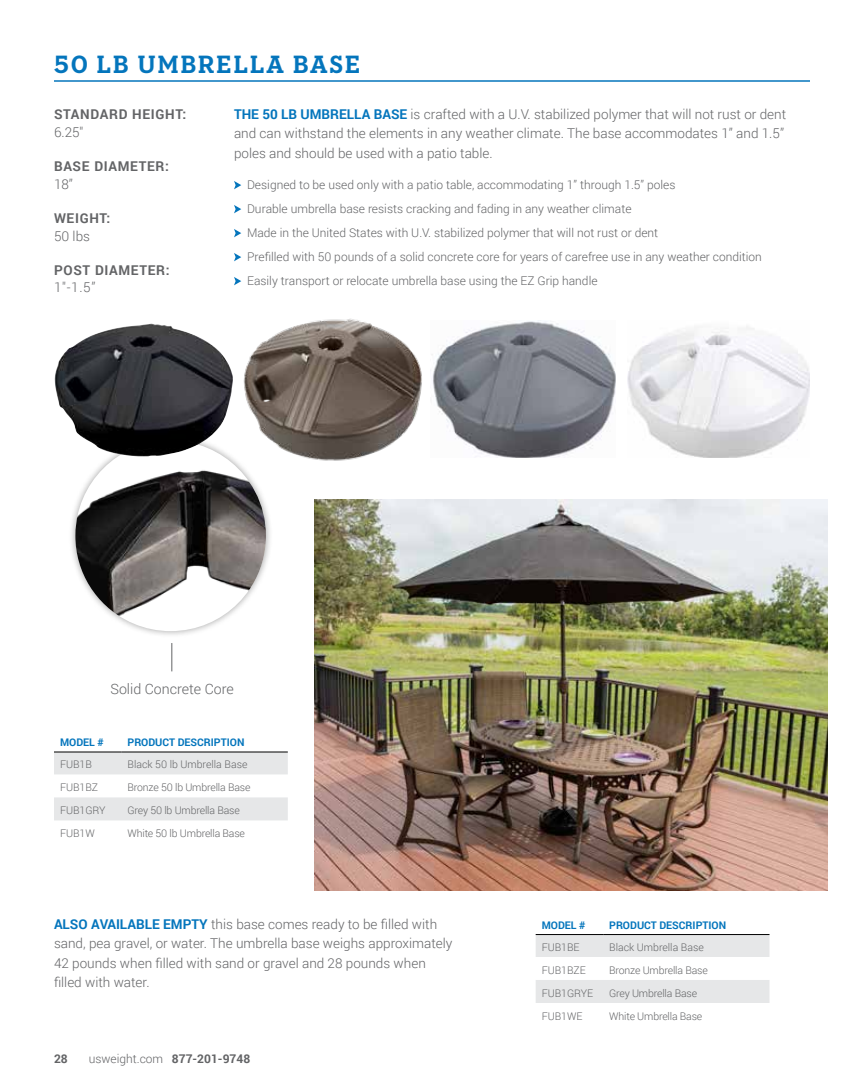
<style>
.page{position:relative;width:864px;height:1080px;background:#fff}
.page>*{position:absolute;margin:0;border:0;box-sizing:border-box;transform-origin:0 0}
.t1{font:700 25.5px "Neutraface Slab Text";letter-spacing:.06em;color:#0475bc}
.t2{font:300 14.25px "Roboto";color:#636466}
.t3{font:300 13.5px/19.5px "Roboto";color:#636466}
.t4{font:700 13.5px "Roboto";letter-spacing:.05em;color:#636466}
.t5{font:300 12px/24px "Roboto";color:#636466}
.t6{font:700 12px "Roboto";color:#636466}
.t7{font:300 10.5px "Roboto";letter-spacing:-.015em;color:#636466}
.t8{font:700 10.5px "Roboto";color:#0475bc}
.s1{font-weight:700;color:#0475bc}
.s2{font-weight:700}
</style>
<div class="page">
<svg style="left:234px;top:181px;width:7px;height:8px"></svg>
<svg style="left:234px;top:205px;width:7px;height:8px"></svg>
<svg style="left:234px;top:229px;width:7px;height:8px"></svg>
<svg style="left:234px;top:253px;width:7px;height:8px"></svg>
<svg style="left:234px;top:277px;width:7px;height:8px"></svg>
<img style="left:315px;top:500px;width:513px;height:391px">
<hr style="left:54px;top:80px;width:756px;height:2px;background:#0475bc">
<img style="left:243px;top:318px;width:179px;height:143px">
<img style="left:431px;top:321px;width:184px;height:137px">
<img style="left:627px;top:326px;width:183px;height:132px">
<svg style="left:54px;top:753px;width:234px;height:67px"></svg>
<hr style="left:54px;top:752px;width:68px;height:1px;background:#000">
<hr style="left:122px;top:752px;width:166px;height:1px;background:#000">
<div style="left:68px;top:433px;width:205px;height:205px;background:#000;opacity:.35"></div>
<div style="left:75px;top:441px;width:191px;height:190px;background:#fff;border-radius:50%"></div>
<img style="left:75px;top:458px;width:191px;height:163px">
<svg style="left:171px;top:643px;width:1px;height:28px"></svg>
<img style="left:54px;top:324px;width:180px;height:132px">
<svg style="left:536px;top:935px;width:234px;height:68px"></svg>
<hr style="left:536px;top:934px;width:67px;height:1px;background:#000">
<hr style="left:603px;top:934px;width:166px;height:1px;background:#000">
<h1 class="t1" style="left:54px;top:48px;width:308px">50 LB UMBRELLA BASE</h1>
<p class="t4" style="left:54px;top:105px;width:134px">STANDARD HEIGHT:</p>
<p class="t3" style="left:54px;top:122px;width:31px">6.25"</p>
<p class="t4" style="left:54px;top:157px;width:117px">BASE DIAMETER:</p>
<p class="t3" style="left:54px;top:174px;width:21px">18”</p>
<p class="t4" style="left:54px;top:209px;width:58px">WEIGHT:</p>
<p class="t3" style="left:54px;top:226px;width:38px">50 lbs</p>
<p class="t4" style="left:54px;top:261px;width:117px">POST DIAMETER:</p>
<p class="t3" style="left:54px;top:277px;width:43px">1"-1.5”</p>
<p class="t3" style="left:234px;top:104px;width:554px"><span class="s1">THE 50 LB UMBRELLA BASE</span> is crafted with a U.V. stabilized polymer that will not rust or dent and can withstand the elements in any weather climate. The base accommodates 1” and 1.5” poles and should be used with a patio table.</p>
<p class="t5" style="left:247px;top:173px;width:516px">Designed to be used only with a patio table, accommodating 1” through 1.5” poles<br>Durable umbrella base resists cracking and fading in any weather climate<br>Made in the United States with U.V. stabilized polymer that will not rust or dent<br>Prefilled with 50 pounds of a solid concrete core for years of carefree use in any weather condition Easily transport or relocate umbrella base using the EZ Grip handle</p>
<p class="t2" style="left:110px;top:679px;width:125px">Solid Concrete Core</p>
<p class="t8" style="left:60px;top:735px;width:45px">MODEL #</p>
<p class="t8" style="left:128px;top:735px;width:118px">PRODUCT DESCRIPTION</p>
<p class="t7" style="left:60px;top:757px;width:33px">FUB1B</p>
<p class="t7" style="left:128px;top:757px;width:121px">Black 50 lb Umbrella Base</p>
<p class="t7" style="left:60px;top:780px;width:40px">FUB1BZ</p>
<p class="t7" style="left:128px;top:780px;width:124px">Bronze 50 lb Umbrella Base</p>
<p class="t7" style="left:60px;top:803px;width:47px">FUB1GRY</p>
<p class="t7" style="left:128px;top:803px;width:114px">Grey 50 lb Umbrella Base</p>
<p class="t7" style="left:60px;top:826px;width:36px">FUB1W</p>
<p class="t7" style="left:128px;top:826px;width:119px">White 50 lb Umbrella Base</p>
<p class="t3" style="left:54px;top:914px;width:400px"><span class="s1">ALSO AVAILABLE EMPTY</span> this base comes ready to be filled with sand, pea gravel, or water. The umbrella base weighs approximately 42 pounds when filled with sand or gravel and 28 pounds when filled with water.</p>
<p class="t8" style="left:542px;top:917px;width:45px">MODEL #</p>
<p class="t8" style="left:609px;top:917px;width:118px">PRODUCT DESCRIPTION</p>
<p class="t7" style="left:542px;top:940px;width:39px">FUB1BE</p>
<p class="t7" style="left:609px;top:940px;width:96px">Black Umbrella Base</p>
<p class="t7" style="left:542px;top:963px;width:46px">FUB1BZE</p>
<p class="t7" style="left:609px;top:963px;width:100px">Bronze Umbrella Base</p>
<p class="t7" style="left:542px;top:986px;width:53px">FUB1GRYE</p>
<p class="t7" style="left:609px;top:986px;width:89px">Grey Umbrella Base</p>
<p class="t7" style="left:542px;top:1009px;width:42px">FUB1WE</p>
<p class="t7" style="left:609px;top:1009px;width:95px">White Umbrella Base</p>
<p class="t6" style="left:54px;top:1050px;width:15px">28</p>
<p class="t5" style="left:89px;top:1046px;width:163px">usweight.com <span class="s2">877-201-9748</span></p>
</div>
